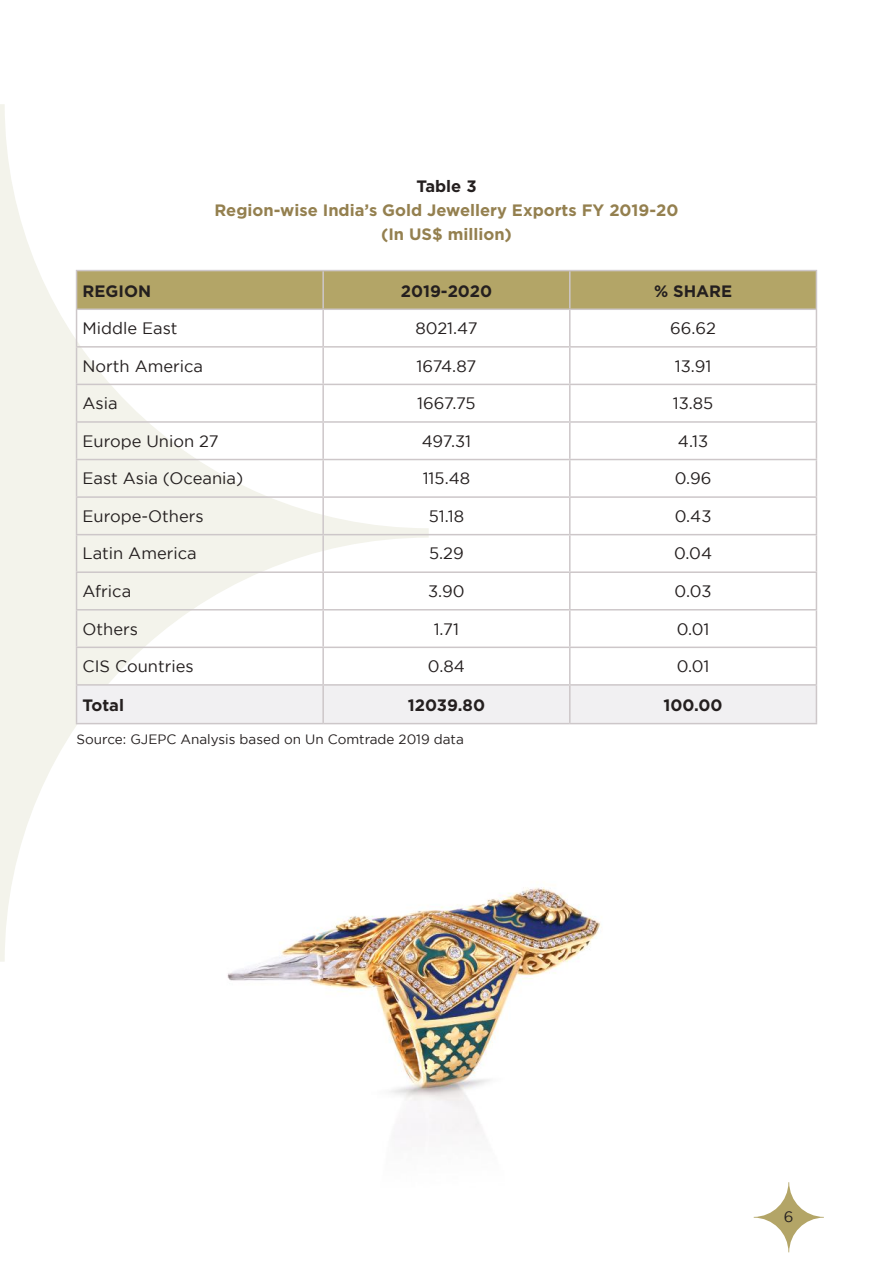
<style>
.page{position:relative;width:893px;height:1263px;background:#fff}
.page>*{position:absolute;margin:0;border:0;box-sizing:border-box;transform-origin:0 0}
.t1{font:16.5px "Gotham";color:#241f1f}
.t2{font:700 16.5px/24px "Gotham";color:#94804f;text-align:center}
.t3{font:700 16.5px "Gotham";color:#241f1f}
.t4{font:15px "Gotham";color:#241f1f}
.t5{font:13.5px "Gotham";color:#241f1f}
</style>
<div class="page">
<svg style="left:754px;top:1182px;width:70px;height:70px"></svg>
<svg style="left:0;top:104px;width:429px;height:858px"></svg>
<img style="left:199px;top:836px;width:402px;height:296px">
<div style="left:77px;top:271px;width:739px;height:37px;background:#b3a567"></div>
<div style="left:77px;top:686px;width:739px;height:37px;background:#f1f0f2"></div>
<hr style="left:76px;top:270px;width:247px;height:1px;background:#cdc7c9">
<hr style="left:76px;top:271px;width:1px;height:37px;background:#cdc7c9">
<hr style="left:323px;top:270px;width:247px;height:1px;background:#cdc7c9">
<hr style="left:322px;top:271px;width:2px;height:37px;background:#cdc7c9">
<hr style="left:570px;top:270px;width:247px;height:1px;background:#cdc7c9">
<hr style="left:569px;top:271px;width:2px;height:37px;background:#cdc7c9">
<hr style="left:816px;top:271px;width:1px;height:37px;background:#cdc7c9">
<hr style="left:76px;top:310px;width:1px;height:36px;background:#cdc7c9">
<hr style="left:322px;top:310px;width:2px;height:36px;background:#cdc7c9">
<hr style="left:569px;top:310px;width:2px;height:36px;background:#cdc7c9">
<hr style="left:816px;top:310px;width:1px;height:36px;background:#cdc7c9">
<hr style="left:76px;top:346px;width:247px;height:2px;background:#cdc7c9">
<hr style="left:76px;top:348px;width:1px;height:36px;background:#cdc7c9">
<hr style="left:323px;top:346px;width:247px;height:2px;background:#cdc7c9">
<hr style="left:322px;top:348px;width:2px;height:36px;background:#cdc7c9">
<hr style="left:570px;top:346px;width:247px;height:2px;background:#cdc7c9">
<hr style="left:569px;top:348px;width:2px;height:36px;background:#cdc7c9">
<hr style="left:816px;top:348px;width:1px;height:36px;background:#cdc7c9">
<hr style="left:76px;top:384px;width:247px;height:1px;background:#cdc7c9">
<hr style="left:76px;top:385px;width:1px;height:36px;background:#cdc7c9">
<hr style="left:323px;top:384px;width:247px;height:1px;background:#cdc7c9">
<hr style="left:322px;top:385px;width:2px;height:36px;background:#cdc7c9">
<hr style="left:570px;top:384px;width:247px;height:1px;background:#cdc7c9">
<hr style="left:569px;top:385px;width:2px;height:36px;background:#cdc7c9">
<hr style="left:816px;top:385px;width:1px;height:36px;background:#cdc7c9">
<hr style="left:76px;top:421px;width:247px;height:2px;background:#cdc7c9">
<hr style="left:76px;top:423px;width:1px;height:36px;background:#cdc7c9">
<hr style="left:323px;top:421px;width:247px;height:2px;background:#cdc7c9">
<hr style="left:322px;top:423px;width:2px;height:36px;background:#cdc7c9">
<hr style="left:570px;top:421px;width:247px;height:2px;background:#cdc7c9">
<hr style="left:569px;top:423px;width:2px;height:36px;background:#cdc7c9">
<hr style="left:816px;top:423px;width:1px;height:36px;background:#cdc7c9">
<hr style="left:76px;top:459px;width:247px;height:1px;background:#cdc7c9">
<hr style="left:76px;top:460px;width:1px;height:36px;background:#cdc7c9">
<hr style="left:323px;top:459px;width:247px;height:1px;background:#cdc7c9">
<hr style="left:322px;top:460px;width:2px;height:36px;background:#cdc7c9">
<hr style="left:570px;top:459px;width:247px;height:1px;background:#cdc7c9">
<hr style="left:569px;top:460px;width:2px;height:36px;background:#cdc7c9">
<hr style="left:816px;top:460px;width:1px;height:36px;background:#cdc7c9">
<hr style="left:76px;top:496px;width:247px;height:2px;background:#cdc7c9">
<hr style="left:76px;top:498px;width:1px;height:36px;background:#cdc7c9">
<hr style="left:323px;top:496px;width:247px;height:2px;background:#cdc7c9">
<hr style="left:322px;top:498px;width:2px;height:36px;background:#cdc7c9">
<hr style="left:570px;top:496px;width:247px;height:2px;background:#cdc7c9">
<hr style="left:569px;top:498px;width:2px;height:36px;background:#cdc7c9">
<hr style="left:816px;top:498px;width:1px;height:36px;background:#cdc7c9">
<hr style="left:76px;top:534px;width:247px;height:1px;background:#cdc7c9">
<hr style="left:76px;top:535px;width:1px;height:36px;background:#cdc7c9">
<hr style="left:323px;top:534px;width:247px;height:1px;background:#cdc7c9">
<hr style="left:322px;top:535px;width:2px;height:36px;background:#cdc7c9">
<hr style="left:570px;top:534px;width:247px;height:1px;background:#cdc7c9">
<hr style="left:569px;top:535px;width:2px;height:36px;background:#cdc7c9">
<hr style="left:816px;top:535px;width:1px;height:36px;background:#cdc7c9">
<hr style="left:76px;top:571px;width:247px;height:2px;background:#cdc7c9">
<hr style="left:76px;top:573px;width:1px;height:36px;background:#cdc7c9">
<hr style="left:323px;top:571px;width:247px;height:2px;background:#cdc7c9">
<hr style="left:322px;top:573px;width:2px;height:36px;background:#cdc7c9">
<hr style="left:570px;top:571px;width:247px;height:2px;background:#cdc7c9">
<hr style="left:569px;top:573px;width:2px;height:36px;background:#cdc7c9">
<hr style="left:816px;top:573px;width:1px;height:36px;background:#cdc7c9">
<hr style="left:76px;top:609px;width:247px;height:1px;background:#cdc7c9">
<hr style="left:76px;top:610px;width:1px;height:37px;background:#cdc7c9">
<hr style="left:323px;top:609px;width:247px;height:1px;background:#cdc7c9">
<hr style="left:322px;top:610px;width:2px;height:37px;background:#cdc7c9">
<hr style="left:570px;top:609px;width:247px;height:1px;background:#cdc7c9">
<hr style="left:569px;top:610px;width:2px;height:37px;background:#cdc7c9">
<hr style="left:816px;top:610px;width:1px;height:37px;background:#cdc7c9">
<hr style="left:76px;top:647px;width:247px;height:1px;background:#cdc7c9">
<hr style="left:76px;top:648px;width:1px;height:36px;background:#cdc7c9">
<hr style="left:323px;top:647px;width:247px;height:1px;background:#cdc7c9">
<hr style="left:322px;top:648px;width:2px;height:36px;background:#cdc7c9">
<hr style="left:570px;top:647px;width:247px;height:1px;background:#cdc7c9">
<hr style="left:569px;top:648px;width:2px;height:36px;background:#cdc7c9">
<hr style="left:816px;top:648px;width:1px;height:36px;background:#cdc7c9">
<hr style="left:322px;top:686px;width:2px;height:37px;background:#cdc7c9">
<hr style="left:569px;top:686px;width:2px;height:37px;background:#cdc7c9">
<hr style="left:76px;top:308px;width:247px;height:2px;background:#cdc7c9">
<hr style="left:323px;top:308px;width:247px;height:2px;background:#cdc7c9">
<hr style="left:570px;top:308px;width:247px;height:2px;background:#cdc7c9">
<hr style="left:76px;top:684px;width:247px;height:2px;background:#cdc7c9">
<hr style="left:76px;top:686px;width:1px;height:37px;background:#cdc7c9">
<hr style="left:323px;top:684px;width:247px;height:2px;background:#cdc7c9">
<hr style="left:570px;top:684px;width:247px;height:2px;background:#cdc7c9">
<hr style="left:816px;top:686px;width:1px;height:37px;background:#cdc7c9">
<hr style="left:76px;top:723px;width:247px;height:1px;background:#cdc7c9">
<hr style="left:323px;top:723px;width:247px;height:1px;background:#cdc7c9">
<hr style="left:570px;top:723px;width:247px;height:1px;background:#cdc7c9">
<p class="t3" style="left:416px;top:175px;width:62px">Table 3</p>
<p class="t2" style="left:214px;top:198px;width:465px">Region-wise India’s Gold Jewellery Exports FY 2019-20 (In US$ million)</p>
<p class="t3" style="left:83px;top:280px;width:70px">REGION</p>
<p class="t3" style="left:401px;top:280px;width:93px">2019-2020</p>
<p class="t3" style="left:654px;top:280px;width:80px">% SHARE</p>
<p class="t1" style="left:83px;top:319px;width:96px">Middle East</p>
<p class="t1" style="left:415px;top:319px;width:64px">8021.47</p>
<p class="t1" style="left:670px;top:319px;width:47px">66.62</p>
<p class="t1" style="left:83px;top:357px;width:122px">North America</p>
<p class="t1" style="left:417px;top:357px;width:61px">1674.87</p>
<p class="t1" style="left:675px;top:357px;width:38px">13.91</p>
<p class="t1" style="left:83px;top:394px;width:37px">Asia</p>
<p class="t1" style="left:417px;top:394px;width:60px">1667.75</p>
<p class="t1" style="left:673px;top:394px;width:42px">13.85</p>
<p class="t1" style="left:83px;top:432px;width:138px">Europe Union 27</p>
<p class="t1" style="left:422px;top:432px;width:51px">497.31</p>
<p class="t1" style="left:678px;top:432px;width:32px">4.13</p>
<p class="t1" style="left:83px;top:469px;width:162px">East Asia (Oceania)</p>
<p class="t1" style="left:423px;top:469px;width:49px">115.48</p>
<p class="t1" style="left:675px;top:469px;width:38px">0.96</p>
<p class="t1" style="left:83px;top:507px;width:123px">Europe-Others</p>
<p class="t1" style="left:429px;top:507px;width:37px">51.18</p>
<p class="t1" style="left:675px;top:507px;width:38px">0.43</p>
<p class="t1" style="left:83px;top:544px;width:116px">Latin America</p>
<p class="t1" style="left:429px;top:544px;width:36px">5.29</p>
<p class="t1" style="left:674px;top:544px;width:40px">0.04</p>
<p class="t1" style="left:83px;top:582px;width:50px">Africa</p>
<p class="t1" style="left:428px;top:582px;width:38px">3.90</p>
<p class="t1" style="left:675px;top:582px;width:38px">0.03</p>
<p class="t1" style="left:83px;top:620px;width:57px">Others</p>
<p class="t1" style="left:434px;top:620px;width:27px">1.71</p>
<p class="t1" style="left:677px;top:620px;width:34px">0.01</p>
<p class="t1" style="left:83px;top:657px;width:113px">CIS Countries</p>
<p class="t1" style="left:428px;top:657px;width:38px">0.84</p>
<p class="t1" style="left:677px;top:657px;width:34px">0.01</p>
<p class="t3" style="left:83px;top:694px;width:43px">Total</p>
<p class="t3" style="left:408px;top:694px;width:79px">12039.80</p>
<p class="t3" style="left:663px;top:694px;width:61px">100.00</p>
<p class="t5" style="left:77px;top:731px;width:389px">Source: GJEPC Analysis based on Un Comtrade 2019 data</p>
<p class="t4" style="left:784px;top:1208px;width:11px">6</p>
</div>
